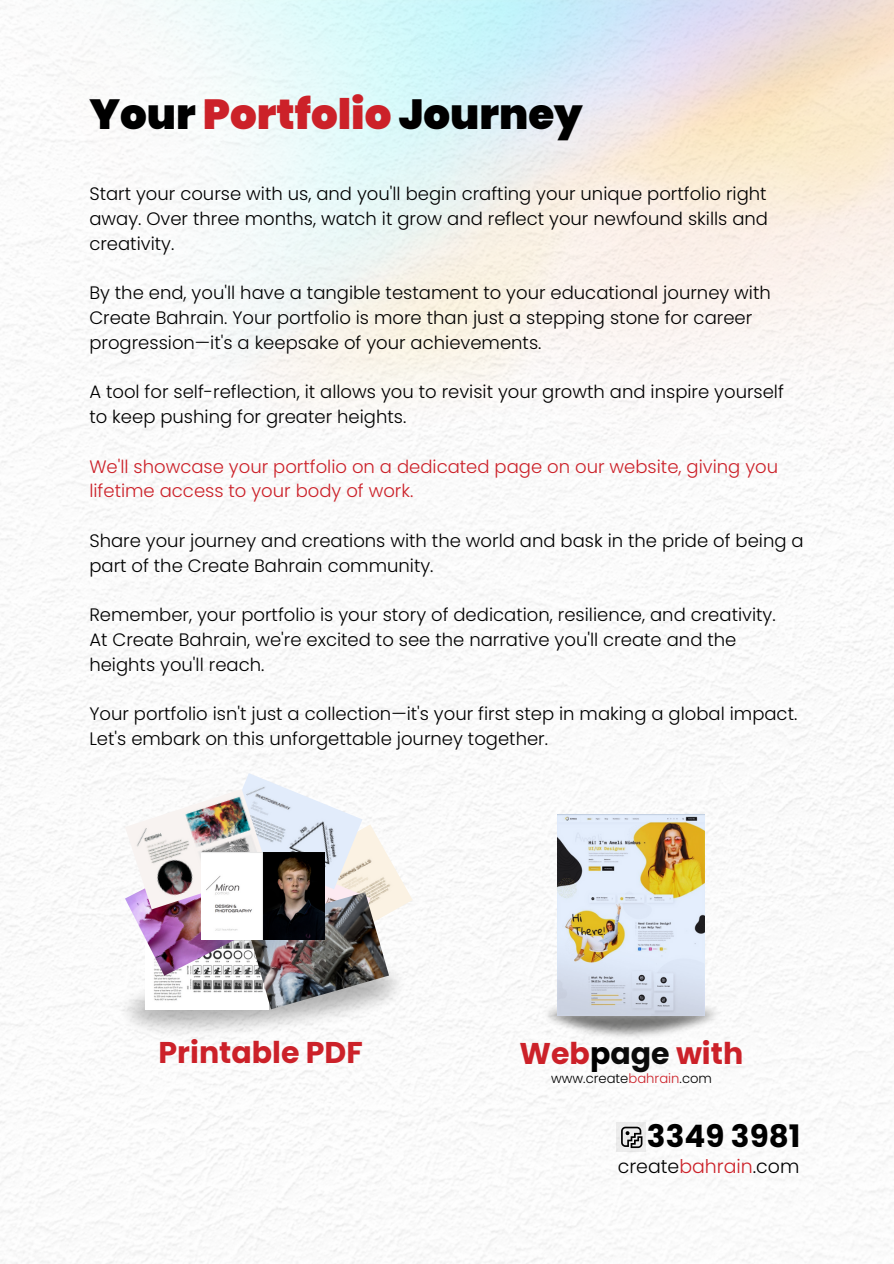
<style>
.page{position:relative;width:894px;height:1264px;background:#fff}
.page>*{position:absolute;margin:0;border:0;box-sizing:border-box;transform-origin:0 0}
.t1{font:900 42px "Poppins";color:#000}
.t2{font:700 30.9px "Poppins";color:#000}
.t3{font:700 30px "Poppins";color:#cc2129}
.t4{font:300 18.9px "Poppins";color:#000}
.t5{font:300 18px/24.8px "Poppins";color:#000}
.t6{font:300 18px/24.8px "Poppins";color:#cc2129}
.t7{font:300 13.2px "Poppins";color:#000}
.s1{color:#cc2129}
.s2{color:#000}
.s3{color:#0b0b0b}
</style>
<div class="page">
<img style="left:0;top:455px;width:893px;height:808px">
<div style="left:616px;top:1122px;width:29px;height:29px;background:#ececec"></div>
<svg style="left:621px;top:1126px;width:22px;height:23px"></svg>
<img style="left:110px;top:943px;width:306px;height:110px">
<img style="left:362px;top:824px;width:50px;height:136px">
<img style="left:324px;top:852px;width:46px;height:40px">
<img style="left:146px;top:975px;width:101px;height:34px">
<img style="left:247px;top:892px;width:142px;height:117px">
<img style="left:125px;top:909px;width:148px;height:66px">
<img style="left:220px;top:773px;width:142px;height:116px">
<img style="left:125px;top:789px;width:143px;height:120px">
<img style="left:201px;top:852px;width:123px;height:87px">
<img style="left:540px;top:1003px;width:182px;height:37px">
<img style="left:557px;top:815px;width:147px;height:200px">
<p class="t1" style="left:89px;top:85px;width:494px">Your <span class="s1">Portfolio</span> Journey</p>
<p class="t5" style="left:89px;top:181px;width:680px;text-align:justify">Start your course with us, and you'll begin crafting your unique portfolio right away. Over three months, watch it grow and reflect your newfound skills and creativity.</p>
<p class="t5" style="left:89px;top:280px;width:682px">By the end, you'll have a tangible testament to your educational journey with<br>Create Bahrain. Your portfolio is more than just a stepping stone for career progression—it's a keepsake of your achievements.</p>
<p class="t5" style="left:89px;top:379px;width:696px">A tool for self-reflection, it allows you to revisit your growth and inspire yourself to keep pushing for greater heights.</p>
<p class="t6" style="left:89px;top:454px;width:690px">We'll showcase your portfolio on a dedicated page on our website, giving you lifetime access to your body of work.</p>
<h2 class="t5" style="left:89px;top:528px;width:715px">Share your journey and creations with the world and bask in the pride of being a part of the Create Bahrain community.</h2>
<p class="t5" style="left:89px;top:602px;width:687px">Remember, your portfolio is your story of dedication, resilience, and creativity.<br>At Create Bahrain, we're excited to see the narrative you'll create and the heights you'll reach.</p>
<p class="t5" style="left:89px;top:701px;width:709px">Your portfolio isn't just a collection—it's your first step in making a global impact.<br>Let's embark on this unforgettable journey together.</p>
<h2 class="t3" style="left:158px;top:1031px;width:206px">Printable PDF</h2>
<p class="t3" style="left:519px;top:1032px;width:225px">Web<span class="s2">p</span><span class="s3">age</span> with</p>
<p class="t7" style="left:551px;top:1068px;width:162px">www.create<span class="s1">bahrain</span>.com</p>
<h2 class="t2" style="left:646px;top:1114px;width:155px">3349 3981</h2>
<p class="t4" style="left:617px;top:1152px;width:183px">create<span class="s1">bahrain</span>.com</p>
</div>
